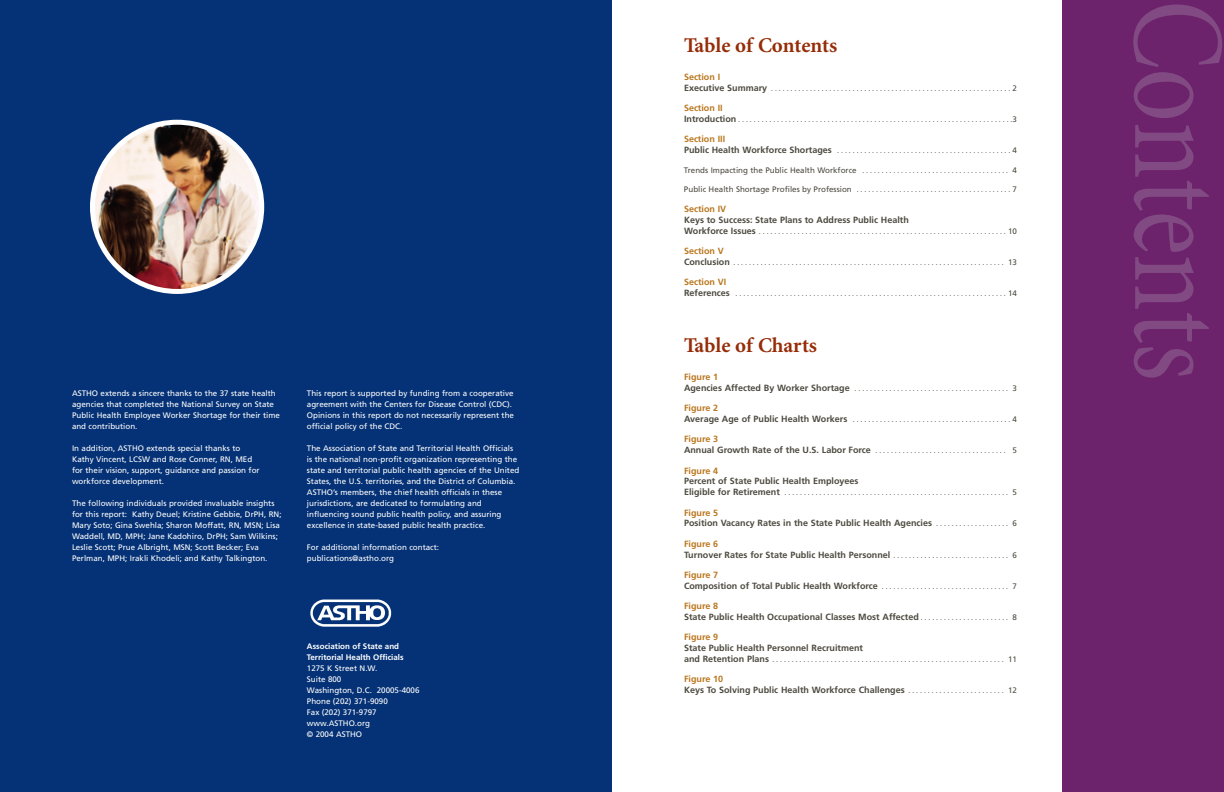
<style>
.page{position:relative;width:1224px;height:792px;background:#fff}
.page>*{position:absolute;margin:0;border:0;box-sizing:border-box;transform-origin:0 0}
.t1{font:130.8px "Minion";letter-spacing:-.005em;color:#824a83;scale:.8 1}
.t2{font:700 21px "Minion";color:#952c07}
.t3{font:700 9px/10.8px "Frutiger";color:#4c4a3f}
.t4{font:700 9px "Frutiger";color:#ba761d}
.t5{font:8px/11px "Frutiger";color:#fff}
.t6{font:8px "Frutiger";color:#4c4a3f}
.t7{font:700 8px/11px "Frutiger";color:#fff}
.t8{font:7px "Frutiger";color:#4c4a3f}
.s1{font-weight:700;font-size:9px}
.s2{font-size:8px}
.s3{font-size:7px}
.s4{color:#ba761d}
.s5{font-weight:400;font-size:7px}
.s6{font-weight:400;font-size:8px}
</style>
<div class="page">
<div style="left:1062px;top:0;width:162px;height:792px;background:#6d226c"></div>
<div style="left:0;top:0;width:612px;height:792px;background:#053276"></div>
<img style="left:90px;top:120px;width:174px;height:174px">
<img style="left:310px;top:600px;width:82px;height:27px">
<p class="t5" style="left:72px;top:388px;width:210px">ASTHO extends a sincere thanks to the 37 state health agencies that completed the National Survey on State Public Health Employee Worker Shortage for their time and contribution.</p>
<p class="t5" style="left:72px;top:443px;width:189px">In addition, ASTHO extends special thanks to Kathy Vincent, LCSW and Rose Conner, RN, MEd for their vision, support, guidance and passion for workforce development.</p>
<p class="t5" style="left:72px;top:498px;width:211px">The following individuals provided invaluable insights for this report: Kathy Deuel; Kristine Gebbie, DrPH, RN; Mary Soto; Gina Swehla; Sharon Moffatt, RN, MSN; Lisa Waddell, MD, MPH; Jane Kadohiro, DrPH; Sam Wilkins; Leslie Scott; Prue Albright, MSN; Scott Becker; Eva Perlman, MPH; Irakli Khodeli; and Kathy Talkington.</p>
<p class="t5" style="left:307px;top:388px;width:209px">This report is supported by funding from a cooperative agreement with the Centers for Disease Control (CDC).<br>Opinions in this report do not necessarily represent the official policy of the CDC.</p>
<p class="t5" style="left:307px;top:443px;width:214px">The Association of State and Territorial Health Officials is the national non-profit organization representing the state and territorial public health agencies of the United States, the U.S. territories, and the District of Columbia.<br>ASTHO’s members, the chief health officials in these jurisdictions, are dedicated to formulating and influencing sound public health policy, and assuring excellence in state-based public health practice.</p>
<p class="t5" style="left:307px;top:542px;width:134px">For additional information contact: publications@astho.org</p>
<p class="t7" style="left:307px;top:641px;width:98px">Association of State and<br>Territorial Health Officials</p>
<p class="t5" style="left:307px;top:663px;width:114px">1275 K Street N.W.<br>Suite 800<br>Washington, D.C. 20005-4006<br>Phone (202) 371-9090<br>Fax (202) 371-9797 www.ASTHO.org<br>© 2004 ASTHO</p>
<h2 class="t2" style="left:684px;top:37px;width:155px">Table of Contents</h2>
<p class="t4" style="left:684px;top:73px;width:38px">Section I</p>
<p class="t8" style="left:684px;top:85px;width:335px"><span class="s1">Executive Summary</span> . . . . . . . . . . . . . . . . . . . . . . . . . . . . . . . . . . . . . . . . . . . . . . . . . . . . . . . . . . . . . . <span class="s2">2</span></p>
<p class="t4" style="left:684px;top:104px;width:40px">Section II</p>
<p class="t8" style="left:684px;top:117px;width:335px"><span class="s1">Introduction</span> . . . . . . . . . . . . . . . . . . . . . . . . . . . . . . . . . . . . . . . . . . . . . . . . . . . . . . . . . . . . . . . . . . . . . . .<span class="s2">3</span></p>
<p class="t4" style="left:684px;top:136px;width:43px">Section III</p>
<p class="t8" style="left:684px;top:148px;width:335px"><span class="s1">Public Health Workforce Shortages</span> . . . . . . . . . . . . . . . . . . . . . . . . . . . . . . . . . . . . . . . . . . . . . <span class="s2">4</span></p>
<p class="t6" style="left:684px;top:167px;width:335px">Trends Impacting the Public Health Workforce <span class="s3">. . . . . . . . . . . . . . . . . . . . . . . . . . . . . . . . . . . . . .</span> 4</p>
<p class="t6" style="left:684px;top:186px;width:335px">Public Health Shortage Profiles by Profession <span class="s3">. . . . . . . . . . . . . . . . . . . . . . . . . . . . . . . . . . . . . . . .</span> 7</p>
<p class="t4" style="left:684px;top:205px;width:44px">Section IV</p>
<p class="t3" style="left:684px;top:215px;width:226px">Keys to Success: State Plans to Address Public Health</p>
<p class="t8" style="left:684px;top:228px;width:334px"><span class="s1">Workforce Issues</span> . . . . . . . . . . . . . . . . . . . . . . . . . . . . . . . . . . . . . . . . . . . . . . . . . . . . . . . . . . . . . . . . <span class="s2">10</span></p>
<p class="t4" style="left:684px;top:247px;width:41px">Section V</p>
<p class="t8" style="left:684px;top:259px;width:334px"><span class="s1">Conclusion</span> . . . . . . . . . . . . . . . . . . . . . . . . . . . . . . . . . . . . . . . . . . . . . . . . . . . . . . . . . . . . . . . . . . . . . . <span class="s2">13</span></p>
<p class="t4" style="left:684px;top:278px;width:44px">Section VI</p>
<p class="t8" style="left:684px;top:291px;width:334px"><span class="s1">References</span> . . . . . . . . . . . . . . . . . . . . . . . . . . . . . . . . . . . . . . . . . . . . . . . . . . . . . . . . . . . . . . . . . . . . . . <span class="s2">14</span></p>
<h2 class="t2" style="left:684px;top:337px;width:135px">Table of Charts</h2>
<p class="t4" style="left:684px;top:373px;width:36px">Figure 1</p>
<p class="t8" style="left:684px;top:385px;width:335px"><span class="s1">Agencies Affected By Worker Shortage</span> . . . . . . . . . . . . . . . . . . . . . . . . . . . . . . . . . . . . . . . . <span class="s2">3</span></p>
<p class="t4" style="left:684px;top:404px;width:36px">Figure 2</p>
<p class="t8" style="left:684px;top:417px;width:335px"><span class="s1">Average Age of Public Health Workers</span> . . . . . . . . . . . . . . . . . . . . . . . . . . . . . . . . . . . . . . . . . <span class="s2">4</span></p>
<p class="t3" style="left:684px;top:435px;width:335px"><span class="s4">Figure 3<br></span>Annual Growth Rate of the U.S. Labor Force <span class="s5">. . . . . . . . . . . . . . . . . . . . . . . . . . . . . . . . . .</span> <span class="s6">5</span></p>
<p class="t4" style="left:684px;top:467px;width:36px">Figure 4</p>
<p class="t3" style="left:684px;top:477px;width:176px">Percent of State Public Health Employees</p>
<p class="t8" style="left:684px;top:490px;width:335px"><span class="s1">Eligible for Retirement</span> . . . . . . . . . . . . . . . . . . . . . . . . . . . . . . . . . . . . . . . . . . . . . . . . . . . . . . . . . . <span class="s2">5</span></p>
<p class="t3" style="left:684px;top:508px;width:335px"><span class="s4">Figure 5<br></span>Position Vacancy Rates in the State Public Health Agencies <span class="s5">. . . . . . . . . . . . . . . . . . .</span> <span class="s6">6</span></p>
<p class="t3" style="left:684px;top:539px;width:335px"><span class="s4">Figure 6<br></span>Turnover Rates for State Public Health Personnel <span class="s5">. . . . . . . . . . . . . . . . . . . . . . . . . . . . . .</span> <span class="s6">6</span></p>
<p class="t3" style="left:684px;top:570px;width:335px"><span class="s4">Figure 7<br></span>Composition of Total Public Health Workforce <span class="s5">. . . . . . . . . . . . . . . . . . . . . . . . . . . . . . . . .</span> <span class="s6">7</span></p>
<p class="t3" style="left:684px;top:601px;width:335px"><span class="s4">Figure 8<br></span>State Public Health Occupational Classes Most Affected <span class="s5">. . . . . . . . . . . . . . . . . . . . . . .</span> <span class="s6">8</span></p>
<p class="t4" style="left:684px;top:634px;width:36px">Figure 9</p>
<p class="t3" style="left:684px;top:643px;width:181px">State Public Health Personnel Recruitment</p>
<p class="t8" style="left:684px;top:657px;width:334px"><span class="s1">and Retention Plans</span> . . . . . . . . . . . . . . . . . . . . . . . . . . . . . . . . . . . . . . . . . . . . . . . . . . . . . . . . . . . . <span class="s2">11</span></p>
<p class="t3" style="left:684px;top:675px;width:334px"><span class="s4">Figure 10<br></span>Keys To Solving Public Health Workforce Challenges <span class="s5">. . . . . . . . . . . . . . . . . . . . . . . . .</span> <span class="s6">12</span></p>
<h1 class="t1" style="left:1228px;top:0;width:477px;rotate:90deg">Contents</h1>
</div>
